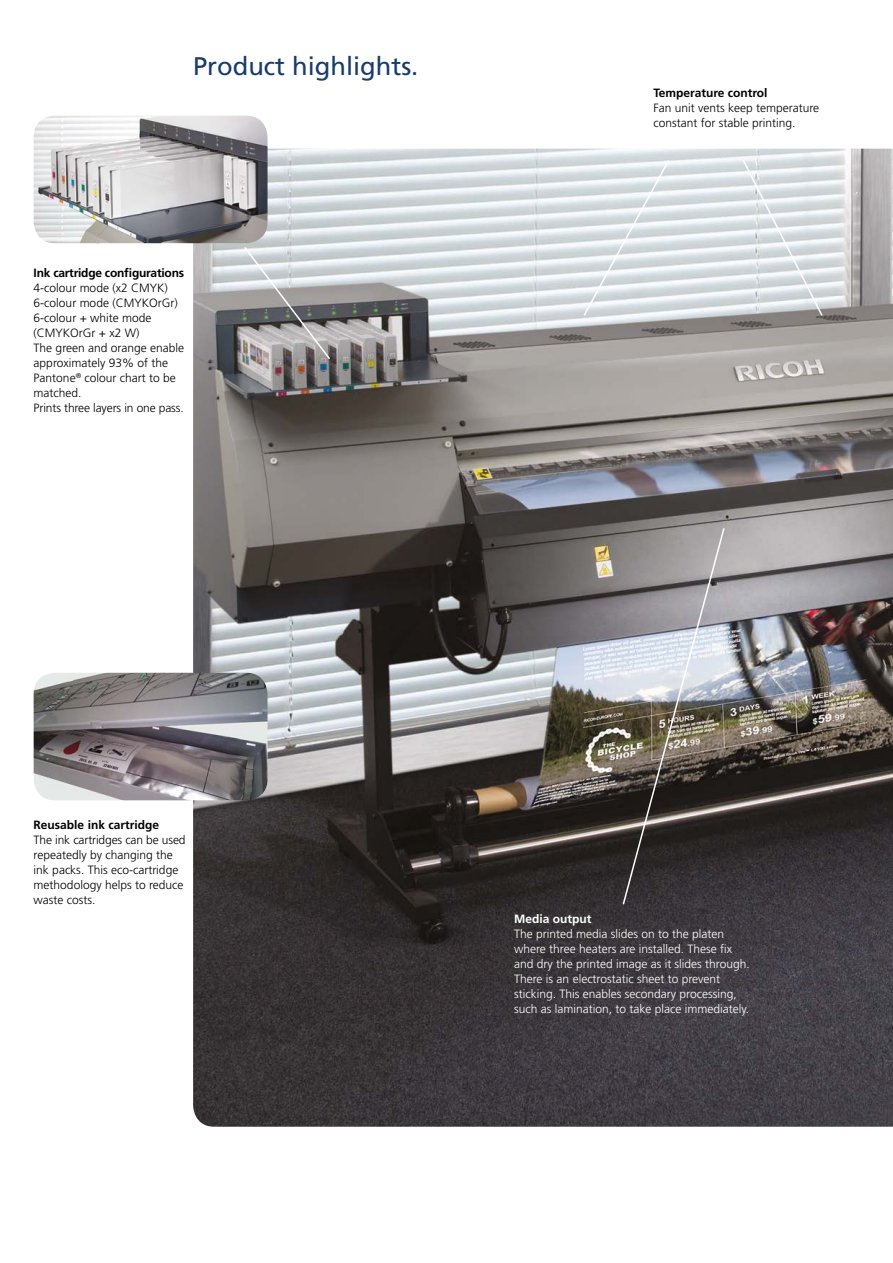
<style>
.page{position:relative;width:893px;height:1263px;background:#fff}
.page>*{position:absolute;margin:0;border:0;box-sizing:border-box;transform-origin:0 0}
.t1{font:25.5px "Frutiger";color:#193c6c}
.t2{font:300 12px/15px "Frutiger";color:#000}
.t3{font:300 12px/15px "Frutiger";color:#fff}
.t4{font:700 12px "Frutiger";color:#000}
.t5{font:700 12px "Frutiger";letter-spacing:-.02em;color:#000}
.t6{font:700 12px "Frutiger";color:#fff}
</style>
<div class="page">
<img style="left:193px;top:149px;width:700px;height:978px">
<img style="left:34px;top:116px;width:234px;height:127px">
<img style="left:34px;top:673px;width:234px;height:127px">
<svg style="left:243px;top:245px;width:89px;height:116px;background:#adadae"></svg>
<svg style="left:621px;top:526px;width:105px;height:380px;background:#7b7777"></svg>
<svg style="left:582px;top:158px;width:89px;height:159px"></svg>
<svg style="left:741px;top:158px;width:83px;height:159px"></svg>
<h1 class="t1" style="left:193px;top:51px;width:227px">Product highlights.</h1>
<p class="t5" style="left:34px;top:266px;width:152px">Ink cartridge configurations</p>
<p class="t2" style="left:34px;top:280px;width:152px">4-colour mode (x2 CMYK)<br>6-colour mode (CMYKOrGr)<br>6-colour + white mode (CMYKOrGr + x2 W)<br>The green and orange enable approximately 93% of the<br>Pantone<sup>®</sup> colour chart to be matched.<br>Prints three layers in one pass.</p>
<p class="t4" style="left:653px;top:86px;width:116px">Temperature control</p>
<p class="t2" style="left:653px;top:100px;width:167px">Fan unit vents keep temperature constant for stable printing.</p>
<p class="t4" style="left:34px;top:818px;width:127px">Reusable ink cartridge</p>
<p class="t2" style="left:34px;top:832px;width:153px">The ink cartridges can be used repeatedly by changing the ink packs. This eco-cartridge methodology helps to reduce waste costs.</p>
<p class="t6" style="left:514px;top:911px;width:79px">Media output</p>
<p class="t3" style="left:514px;top:926px;width:237px">The printed media slides on to the platen where three heaters are installed. These fix and dry the printed image as it slides through.<br>There is an electrostatic sheet to prevent sticking. This enables secondary processing, such as lamination, to take place immediately.</p>
</div>
